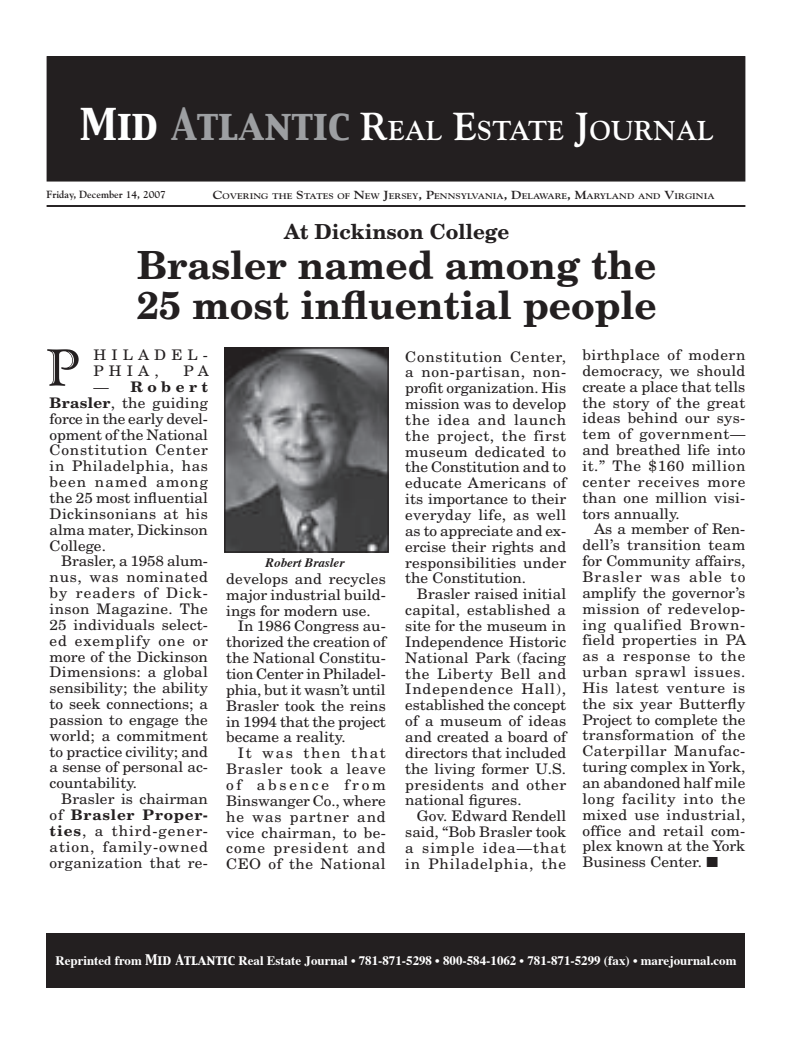
<style>
.page{position:relative;width:792px;height:1044px;background:#fff}
.page>*{position:absolute;margin:0;border:0;box-sizing:border-box;transform-origin:0 0}
.t1{font:54.4px "Goudy LT Handtooled";color:#231f20}
.t2{font:700 38.8px/40.1px "New Century Schlbk";color:#231f20}
.t3{font:700 27.2px "Goudy";color:#fff}
.t4{font:700 20.7px "New Century Schlbk";color:#231f20}
.t5{font:14.6px/15.9px "New Century Schlbk";color:#231f20;text-align:justify;scale:1.05 1}
.t6{font:14.6px/15.9px "New Century Schlbk";letter-spacing:.33em;color:#231f20;scale:1.05 1}
.t7{font:700 12.9px "Times";color:#fff}
.t8{font:italic 700 12.9px "Times";color:#231f20}
.t9{font:700 10.4px "Goudy";color:#231f20}
.t10{font:700 8.2px "Goudy";color:#231f20;scale:1.15 1}
.s1{font-family:"Capitals";font-weight:400;font-size:38.8px}
.s2{font-family:"Capitals";font-weight:400;font-size:38.8px;color:#9d9fa2}
.s3{font-size:38.8px}
.s4{font-size:11.6px}
.s5{font-weight:700}
.s6{font-family:"Capitals";font-weight:400}
</style>
<div class="page">
<div style="left:47px;top:57px;width:698px;height:124px;background:#231f20"></div>
<div style="left:47px;top:56px;width:698px;height:126px;border:1px solid #231f20"></div>
<hr style="left:47px;top:205px;width:698px;height:2px;background:#231f20">
<div style="left:47px;top:933px;width:698px;height:55px;background:#231f20"></div>
<img style="left:226px;top:349px;width:161px;height:202px">
<div style="left:224px;top:347px;width:165px;height:206px;border:1px solid #231f20"></div>
<h3 class="t3" style="left:80px;top:119px;width:636px"><span class="s1">Mid</span> <span class="s2">Atlantic</span> <span class="s3">R</span>EAL <span class="s3">E</span>STATE <span class="s3">J</span>OURNAL</h3>
<p class="t9" style="left:47px;top:190px;width:121px">Friday, December 14, 2007</p>
<p class="t10" style="left:213px;top:193px;width:438px"><span class="s4">C</span>OVERING THE <span class="s4">S</span>TATES OF <span class="s4">N</span>EW <span class="s4">J</span>ERSEY<span class="s4">, P</span>ENNSYLVANIA<span class="s4">, D</span>ELAWARE<span class="s4">, M</span>ARYLAND AND <span class="s4">V</span>IRGINIA</p>
<h3 class="t4" style="left:284px;top:224px;width:227px">At Dickinson College</h3>
<h2 class="t2" style="left:137px;top:249px;width:522px">Brasler named among the<br>25 most influential people</h2>
<p class="t6" style="left:94px;top:348px;width:111px">HILADEL-<br>PHIA,</p>
<h1 class="t1" style="left:46px;top:344px;width:35px">P</h1>
<p class="t5" style="left:582px;top:348px;width:157px">birthplace of modern democracy, we should create a place that tells the story of the great ideas behind our sys&shy;tem of government— and breathed life into it.” The $160 million center receives more than one million visi&shy;tors annually.</p>
<p class="t5" style="left:582px;top:523px;width:158px;text-indent:12px">As a member of Ren&shy;dell’s transition team for Community affairs, Brasler was able to amplify the governor’s mission of redevelop&shy;ing qualified Brown&shy;field properties in PA as a response to the urban sprawl issues.<br>His latest venture is the six year Butterfly Project to complete the transformation of the Caterpillar Manufac&shy;turing complex in York, an abandoned half mile long facility into the mixed use industrial, office and retail com&shy;plex known at the York Business Center. ■</p>
<p class="t5" style="left:405px;top:350px;width:155px">Constitution Center, a non-partisan, non&shy;profit organization. His mission was to develop the idea and launch the project, the first museum dedicated to the Constitution and to educate Americans of its importance to their everyday life, as well as to appreciate and ex&shy;ercise their rights and responsibilities under the Constitution.</p>
<p class="t5" style="left:405px;top:587px;width:155px;text-indent:12px">Brasler raised initial capital, established a site for the museum in Independence Historic National Park (facing the Liberty Bell and Independence Hall), established the concept of a museum of ideas and created a board of directors that included the living former U.S. presidents and other national figures.</p>
<p class="t5" style="left:405px;top:809px;width:155px;text-indent:12px">Gov. Edward Rendell said, “Bob Brasler took a simple idea—that in Philadelphia, the</p>
<p class="t5" style="left:183px;top:364px;width:26px">P A</p>
<p class="t5" style="left:50px;top:380px;width:152px;text-indent:44px">— <span class="s5">Robert Brasler</span>, the guiding force in the early devel&shy;opment of the National Constitution Center in Philadelphia, has been named among the 25 most influential Dickinsonians at his alma mater, Dickinson College.</p>
<p class="t5" style="left:50px;top:555px;width:152px;text-indent:12px">Brasler, a 1958 alum&shy;nus, was nominated by readers of Dick&shy;inson Magazine. The 25 individuals select&shy;ed exemplify one or more of the Dickinson Dimensions: a global sensibility; the ability to seek connections; a passion to engage the world; a commitment to practice civility; and a sense of personal ac&shy;countability.</p>
<p class="t5" style="left:50px;top:792px;width:152px;text-indent:12px">Brasler is chairman of <span class="s5">Brasler Proper&shy;ties</span>, a third-gener&shy;ation, family-owned organization that re-</p>
<p class="t8" style="left:266px;top:558px;width:80px">Robert Brasler</p>
<p class="t5" style="left:226px;top:572px;width:154px">develops and recycles major industrial build&shy;ings for modern use.</p>
<p class="t5" style="left:226px;top:620px;width:154px;text-indent:12px">In 1986 Congress au&shy;thorized the creation of the National Constitu&shy;tion Center in Philadel&shy;phia, but it wasn’t until Brasler took the reins in 1994 that the project became a reality.</p>
<p class="t5" style="left:226px;top:746px;width:154px;text-indent:12px">It was then that Brasler took a leave of absence from Binswanger Co., where he was partner and vice chairman, to be&shy;come president and CEO of the National</p>
<p class="t7" style="left:55px;top:955px;width:683px">Reprinted from <span class="s6">Mid Atlantic</span> Real Estate Journal • 781-871-5298 • 800-584-1062 • 781-871-5299 (fax) • marejournal.com</p>
</div>
